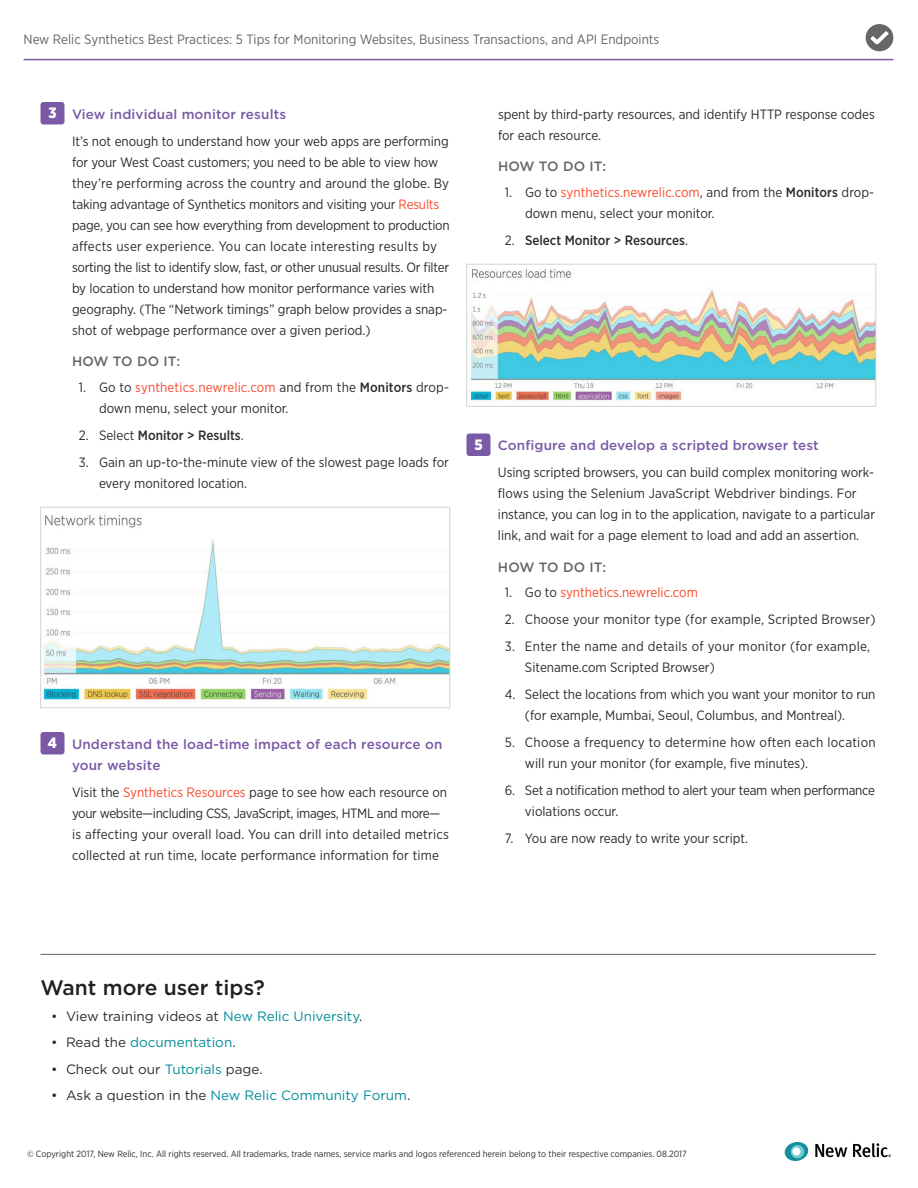
<style>
.page{position:relative;width:918px;height:1188px;background:#fff}
.page>*{position:absolute;margin:0;border:0;box-sizing:border-box;transform-origin:0 0}
.Black_Subheads{font:500 21px "Gotham";color:#231f20}
.Body_Copy{font:900 15px "Gotham Narrow";color:#fff}
.Body{font:13.5px/21px "Gotham Narrow";letter-spacing:-.005em;color:#2c2c2c}
.Numbers__without_num{font:13.5px/21px "Gotham Narrow";color:#2c2c2c}
.Headers{font:500 13.5px/21px "Gotham";letter-spacing:.01em;color:#7a5aa6}
.Numbers-last{font:13.5px/21px "Gotham Narrow";color:#2c2c2c}
.t1{font:13.5px "Gotham Narrow";color:#666}
.Numbers__without_num-2{font:13.5px/21px "Gotham Narrow";letter-spacing:.02em;color:#2c2c2c}
.Numbers__without_num-3{font:13.5px/21px "Gotham Narrow";letter-spacing:-.02em;color:#2c2c2c}
.t2{font:13.5px "Gotham";color:#2c2c2c}
.t3{font:13.5px "Gotham";color:#008c99}
.Subheaders{font:500 13.5px "Gotham";letter-spacing:.01em;color:#666}
.Numbers__without_num-4{font:13.5px "Gotham Narrow";color:#fa492b}
.Numbers-last-2{font:500 13.5px "Gotham Narrow";color:#2c2c2c}
.Numbers__without_num-5{font:500 13.5px "Gotham Narrow";color:#2c2c2c}
.Footer{font:9px "Gotham Narrow";color:#2c2c2c}
.s1{color:#fa492b}
.s2{font-weight:500}
.s3{font-weight:400}
.s4{color:#2c2c2c}
.s5{color:#008c99}
</style>
<div class="page">
<hr style="left:24px;top:59px;width:869px;height:1px;background:#7a5aa6">
<svg style="left:815px;top:1144px;width:32px;height:13px"></svg>
<svg style="left:853px;top:1143px;width:38px;height:14px"></svg>
<svg style="left:785px;top:1142px;width:24px;height:19px"></svg>
<svg style="left:866px;top:24px;width:27px;height:27px"></svg>
<div style="left:40px;top:732px;width:24px;height:22px;background:#7a5aa6;border-radius:3px"></div>
<div style="left:40px;top:102px;width:24px;height:22px;background:#7a5aa6;border-radius:3px"></div>
<img style="left:43px;top:514px;width:405px;height:188px">
<div style="left:40px;top:507px;width:410px;height:201px;border:1px solid #d1d3d4"></div>
<img style="left:468px;top:269px;width:406px;height:132px">
<div style="left:466px;top:264px;width:410px;height:142px;border:1px solid #d1d3d4"></div>
<div style="left:466px;top:434px;width:24px;height:22px;background:#7a5aa6;border-radius:3px"></div>
<hr style="left:40px;top:954px;width:836px;height:1px;background:#666">
<p class="t1" style="left:24px;top:31px;width:637px">New Relic Synthetics Best Practices: 5 Tips for Monitoring Websites, Business Transactions, and API Endpoints</p>
<p class="Body_Copy" style="left:48px;top:103px;width:10px">3</p>
<p class="Headers" style="left:72px;top:103px;width:216px">View individual monitor results</p>
<p class="Body" style="left:72px;top:130px;width:379px">It’s not enough to understand how your web apps are performing for your West Coast customers; you need to be able to view how they’re performing across the country and around the globe. By taking advantage of Synthetics monitors and visiting your <span class="s1">Results </span>page, you can see how everything from development to production affects user experience. You can locate interesting results by sorting the list to identify slow, fast, or other unusual results. Or filter by location to understand how monitor performance varies with geography. (The “Network timings” graph below provides a snap&shy;shot of webpage performance over a given period.)</p>
<p class="Subheaders" style="left:72px;top:353px;width:110px">HOW TO DO IT:</p>
<p class="Numbers__without_num" style="left:99px;top:376px;width:352px;text-indent:-20px">1. Go to <span class="s1">synthetics.newrelic.com</span> and from the <span class="s2">Monitors</span> drop&shy;down menu, select your monitor.</p>
<p class="Numbers__without_num-5" style="left:79px;top:427px;width:167px"><span class="s3">2. Select</span> Monitor &gt; Results<span class="s3">.</span></p>
<p class="Numbers-last" style="left:99px;top:451px;width:351px;text-indent:-20px">3. Gain an up-to-the-minute view of the slowest page loads for every monitored location.</p>
<p class="Body_Copy" style="left:48px;top:733px;width:11px">4</p>
<p class="Headers" style="left:72px;top:733px;width:372px">Understand the load-time impact of each resource on your website</p>
<p class="Body" style="left:72px;top:781px;width:378px">Visit the <span class="s1">Synthetics Resources</span> page to see how each resource on your website—including CSS, JavaScript, images, HTML and more— is affecting your overall load. You can drill into detailed metrics collected at run time, locate performance information for time</p>
<p class="Body" style="left:498px;top:103px;width:378px">spent by third-party resources, and identify HTTP response codes for each resource.</p>
<p class="Subheaders" style="left:498px;top:158px;width:110px">HOW TO DO IT:</p>
<p class="Numbers__without_num" style="left:525px;top:181px;width:351px;text-indent:-20px">1. Go to <span class="s1">synthetics.newrelic.com</span>, and from the <span class="s2">Monitors</span> drop&shy;down menu, select your monitor.</p>
<p class="Numbers-last-2" style="left:505px;top:232px;width:185px"><span class="s3">2.</span> Select Monitor &gt; Resources<span class="s3">.</span></p>
<p class="Body_Copy" style="left:474px;top:435px;width:10px">5</p>
<p class="Headers" style="left:498px;top:435px;width:322px">Configure and develop a scripted browser test</p>
<p class="Body" style="left:498px;top:462px;width:379px">Using scripted browsers, you can build complex monitoring work&shy;flows using the Selenium JavaScript Webdriver bindings. For instance, you can log in to the application, navigate to a particular link, and wait for a page element to load and add an assertion.</p>
<p class="Subheaders" style="left:498px;top:558px;width:110px">HOW TO DO IT:</p>
<p class="Numbers__without_num-4" style="left:505px;top:584px;width:195px"><span class="s4">1. Go to</span> synthetics.newrelic.com</p>
<p class="Numbers__without_num" style="left:505px;top:609px;width:372px">2. Choose your monitor type (for example, Scripted Browser)</p>
<p class="Numbers__without_num-2" style="left:525px;top:636px;width:347px;text-indent:-20px">3. Enter the name and details of your monitor (for example,<br>Sitename.com Scripted Browser)</p>
<p class="Numbers__without_num" style="left:525px;top:684px;width:352px;text-indent:-20px">4. Select the locations from which you want your monitor to run (for example, Mumbai, Seoul, Columbus, and Montreal).</p>
<p class="Numbers__without_num" style="left:525px;top:732px;width:352px;text-indent:-20px">5. Choose a frequency to determine how often each location will run your monitor (for example, five minutes).</p>
<p class="Numbers__without_num-3" style="left:525px;top:780px;width:352px;text-indent:-20px">6. Set a notification method to alert your team when performance violations occur.</p>
<p class="Numbers-last" style="left:505px;top:828px;width:245px">7. You are now ready to write your script.</p>
<p class="Black_Subheads" style="left:40px;top:974px;width:226px">Want more user tips?</p>
<p class="t2" style="left:51px;top:1008px;width:313px">• View training videos at <span class="s5">New Relic University</span>.</p>
<p class="t3" style="left:51px;top:1034px;width:186px"><span class="s4">• Read the</span> documentation<span class="s4">.</span></p>
<p class="t2" style="left:51px;top:1060px;width:213px">• Check out our <span class="s5">Tutorials</span> page.</p>
<p class="t3" style="left:51px;top:1086px;width:361px"><span class="s4">• Ask a question in the</span> New Relic Community Forum<span class="s4">.</span></p>
<p class="Footer" style="left:27px;top:1148px;width:661px">© Copyright 2017, New Relic, Inc. All rights reserved. All trademarks, trade names, service marks and logos referenced herein belong to their respective companies. 08.2017</p>
</div>
